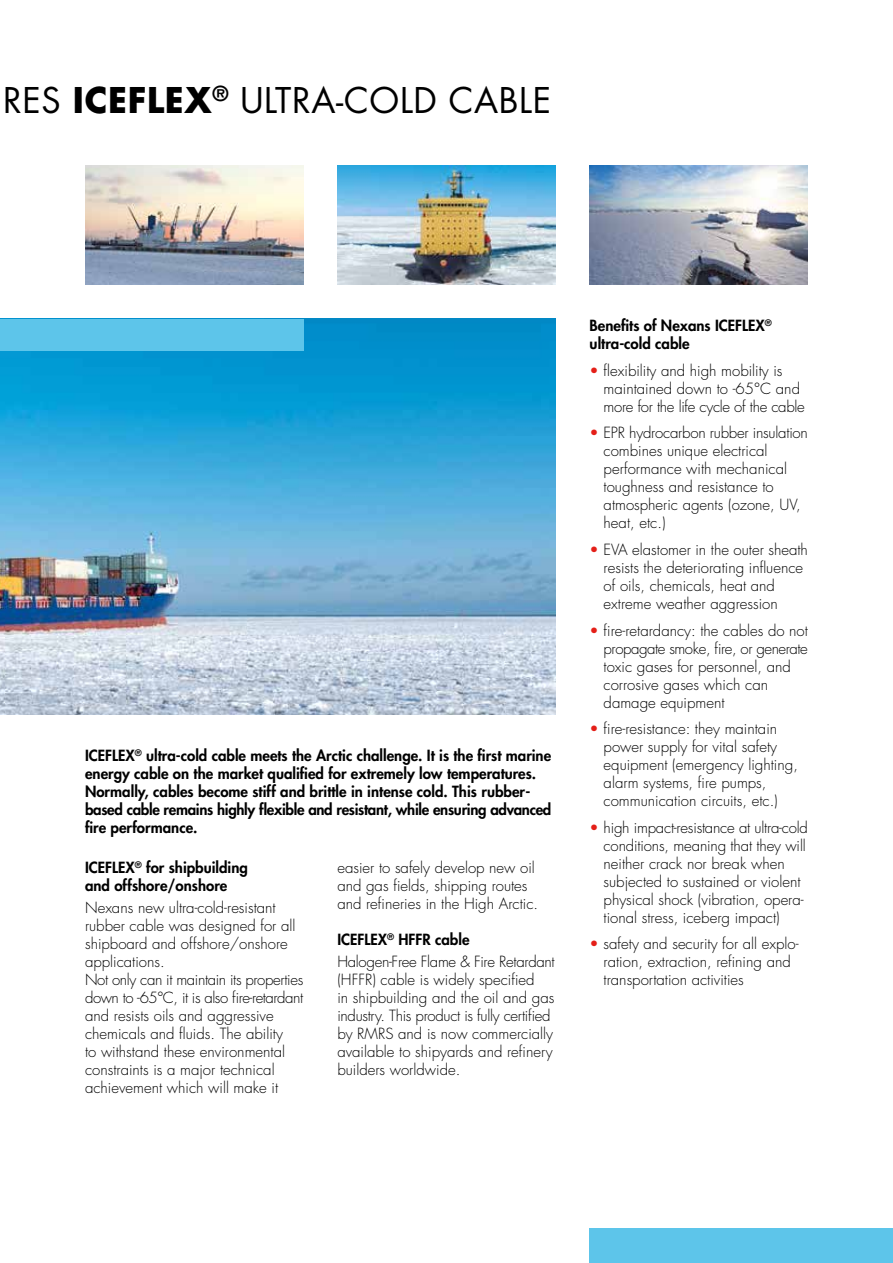
<style>
.page{position:relative;width:893px;height:1263px;background:#fff}
.page>*{position:absolute;margin:0;border:0;box-sizing:border-box;transform-origin:0 0}
.t1{font:34.5px "Futura";color:#000}
.t2{font:700 34.5px "Futura";letter-spacing:.02em;color:#000}
.t3{font:300 15px/18px "Futura";color:#000}
.t4{font:800 15px/18px "Futura";color:#000}
.t5{font:300 15px/22.2px "Futura";letter-spacing:-.02em;color:#000}
.s1{font-weight:400}
.s2{font-weight:800}
.s3{color:#e41f18}
</style>
<div class="page">
<img style="left:0;top:319px;width:556px;height:395px">
<div style="left:590px;top:1229px;width:303px;height:34px;background:#5dc5ea"></div>
<img style="left:85px;top:166px;width:218px;height:119px">
<img style="left:337px;top:166px;width:219px;height:119px">
<img style="left:590px;top:166px;width:218px;height:119px">
<div style="left:0;top:319px;width:303px;height:32px;background:#5dc5ea"></div>
<h1 class="t1" style="left:3px;top:76px;width:19px">RES</h1>
<h1 class="t2" style="left:73px;top:76px;width:187px">ICEFLEX<sup>®</sup> <span class="s1">ULTRA</span></h1>
<h1 class="t1" style="left:336px;top:76px;width:32px">-COLD</h1>
<h1 class="t1" style="left:449px;top:76px;width:21px">CABLE</h1>
<p class="t4" style="left:85px;top:746px;width:468px">ICEFLEX<sup>®</sup> ultra-cold cable meets the Arctic challenge. It is the first marine energy cable on the market qualified for extremely low temperatures.<br>Normally, cables become stiff and brittle in intense cold. This rubber&shy;based cable remains highly flexible and resistant, while ensuring advanced fire performance.</p>
<p class="t4" style="left:85px;top:858px;width:164px">ICEFLEX<sup>®</sup> for shipbuilding and offshore/onshore</p>
<p class="t3" style="left:85px;top:899px;width:220px">Nexans new ultra-cold-resistant rubber cable was designed for all shipboard and offshore/onshore applications.<br>Not only can it maintain its properties down to -65°C, it is also fire-retardant and resists oils and aggressive chemicals and fluids. The ability<br>to withstand these environmental constraints is a major technical achievement which will make it</p>
<p class="t3" style="left:337px;top:858px;width:202px">easier to safely develop new oil and gas fields, shipping routes and refineries in the High Arctic.</p>
<p class="t5" style="left:337px;top:928px;width:219px"><span class="s2">ICEFLEX</span><sup>®</sup> <span class="s2">HFFR cable<br></span>Halogen-Free Flame &amp; Fire Retardant</p>
<p class="t3" style="left:337px;top:971px;width:219px">(HFFR) cable is widely specified<br>in shipbuilding and the oil and gas industry. This product is fully certified by RMRS and is now commercially available to shipyards and refinery builders worldwide.</p>
<p class="t4" style="left:590px;top:317px;width:184px">Benefits of Nexans ICEFLEX<sup>® </sup>ultra-cold cable</p>
<p class="t3" style="left:604px;top:362px;width:203px;text-indent:-14px"><span class="s3">•</span> flexibility and high mobility is maintained down to -65°C and more for the life cycle of the cable</p>
<p class="t3" style="left:604px;top:424px;width:206px;text-indent:-14px"><span class="s3">•</span> EPR hydrocarbon rubber insulation combines unique electrical performance with mechanical toughness and resistance to atmospheric agents (ozone, UV, heat, etc.)</p>
<p class="t3" style="left:604px;top:541px;width:206px;text-indent:-14px"><span class="s3">•</span> EVA elastomer in the outer sheath resists the deteriorating influence of oils, chemicals, heat and extreme weather aggression</p>
<p class="t3" style="left:604px;top:621px;width:206px;text-indent:-14px"><span class="s3">•</span> fire-retardancy: the cables do not propagate smoke, fire, or generate toxic gases for personnel, and corrosive gases which can damage equipment</p>
<p class="t3" style="left:604px;top:720px;width:196px;text-indent:-14px"><span class="s3">•</span> fire-resistance: they maintain power supply for vital safety equipment (emergency lighting, alarm systems, fire pumps, communication circuits, etc.)</p>
<p class="t3" style="left:604px;top:818px;width:206px;text-indent:-14px"><span class="s3">•</span> high impact-resistance at ultra-cold conditions, meaning that they will neither crack nor break when subjected to sustained or violent physical shock (vibration, opera&shy;tional stress, iceberg impact)</p>
<p class="t3" style="left:604px;top:935px;width:197px;text-indent:-14px"><span class="s3">•</span> safety and security for all explo&shy;ration, extraction, refining and transportation activities</p>
</div>
